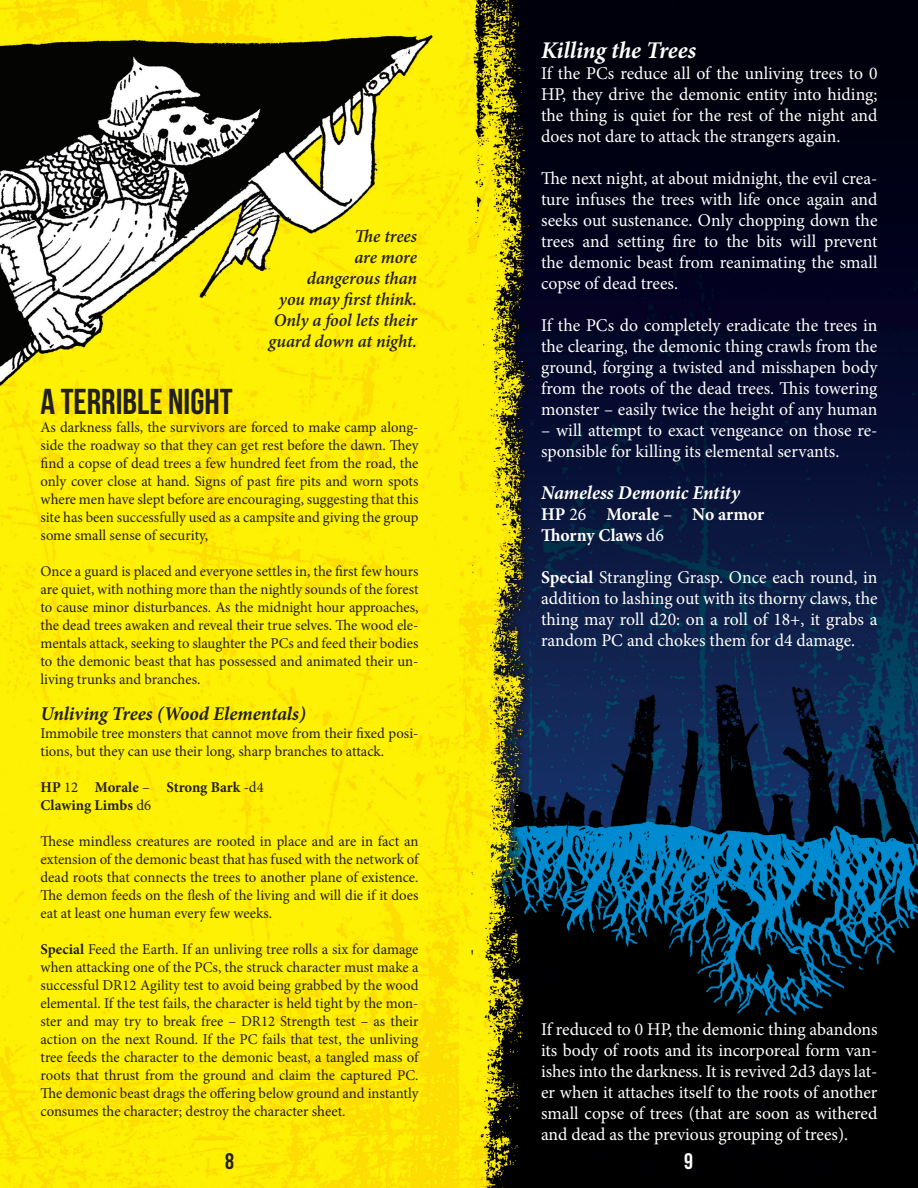
<style>
.page{position:relative;width:918px;height:1188px;background:#fff}
.page>*{position:absolute;margin:0;border:0;box-sizing:border-box;transform-origin:0 0}
.t1{font:700 36px "Bebas Neue";color:#231f20}
.t2{font:italic 700 24px "Minion Pro";letter-spacing:-.005em;color:#fff}
.t3{font:700 22.5px "Bebas Neue";color:#231f20}
.t4{font:700 22.5px "Bebas Neue";color:#fff}
.t5{font:italic 700 19.5px "Minion Pro";letter-spacing:-.005em;color:#231f20}
.t6{font:italic 700 19.5px "Minion Pro";letter-spacing:-.005em;color:#fff}
.t7{font:18px/21px "Minion Pro";letter-spacing:-.005em;color:#fff;text-align:justify}
.t8{font:italic 600 18px/21px "Minion Pro";letter-spacing:-.005em;color:#231f20;text-align:right}
.t9{font:700 18px "Minion Pro";color:#fff}
.t10{font:15px/18px "Minion Pro";letter-spacing:-.005em;color:#231f20;text-align:justify}
.t11{font:700 15px "Minion Pro";color:#231f20}
.s1{font-weight:400}
.s2{font-weight:700}
</style>
<div class="page">
<img style="left:0;top:0;width:918px;height:1188px">
<p class="t8" style="left:269px;top:225px;width:150px">The trees<br>are more<br>dangerous than<br>you may first think.<br>Only a fool lets their guard down at night.</p>
<p class="t1" style="left:40px;top:382px;width:194px">A TERRIBLE NIGHT</p>
<p class="t10" style="left:40px;top:418px;width:380px">As darkness falls, the survivors are forced to make camp along&shy;side the roadway so that they can get rest before the dawn. They find a copse of dead trees a few hundred feet from the road, the only cover close at hand. Signs of past fire pits and worn spots where men have slept before are encouraging, suggesting that this site has been successfully used as a campsite and giving the group some small sense of security,</p>
<p class="t10" style="left:40px;top:562px;width:380px">Once a guard is placed and everyone settles in, the first few hours are quiet, with nothing more than the nightly sounds of the forest to cause minor disturbances. As the midnight hour approaches, the dead trees awaken and reveal their true selves. The wood ele&shy;mentals attack, seeking to slaughter the PCs and feed their bodies to the demonic beast that has possessed and animated their un&shy;living trunks and branches.</p>
<p class="t5" style="left:40px;top:700px;width:267px">Unliving Trees (Wood Elementals)</p>
<p class="t10" style="left:40px;top:724px;width:380px">Immobile tree monsters that cannot move from their fixed posi&shy;tions, but they can use their long, sharp branches to attack.</p>
<p class="t11" style="left:40px;top:777px;width:225px">HP <span class="s1">12</span> Morale <span class="s1">–</span> Strong Bark <span class="s1">-d4</span></p>
<p class="t11" style="left:40px;top:795px;width:112px">Clawing Limbs <span class="s1">d6</span></p>
<p class="t10" style="left:40px;top:832px;width:380px">These mindless creatures are rooted in place and are in fact an extension of the demonic beast that has fused with the network of dead roots that connects the trees to another plane of existence.<br>The demon feeds on the flesh of the living and will die if it does eat at least one human every few weeks.</p>
<p class="t10" style="left:40px;top:940px;width:380px"><span class="s2">Special</span> Feed the Earth. If an unliving tree rolls a six for damage when attacking one of the PCs, the struck character must make a successful DR12 Agility test to avoid being grabbed by the wood elemental. If the test fails, the character is held tight by the mon&shy;ster and may try to break free – DR12 Strength test – as their action on the next Round. If the PC fails that test, the unliving tree feeds the character to the demonic beast, a tangled mass of roots that thrust from the ground and claim the captured PC.<br>The demonic beast drags the offering below ground and instantly consumes the character; destroy the character sheet.</p>
<p class="t2" style="left:541px;top:33px;width:156px">Killing the Trees</p>
<p class="t7" style="left:541px;top:63px;width:338px">If the PCs reduce all of the unliving trees to 0<br>HP, they drive the demonic entity into hiding; the thing is quiet for the rest of the night and does not dare to attack the strangers again.</p>
<p class="t7" style="left:541px;top:168px;width:338px">The next night, at about midnight, the evil crea&shy;ture infuses the trees with life once again and seeks out sustenance. Only chopping down the trees and setting fire to the bits will prevent the demonic beast from reanimating the small copse of dead trees.</p>
<p class="t7" style="left:541px;top:315px;width:338px">If the PCs do completely eradicate the trees in the clearing, the demonic thing crawls from the ground, forging a twisted and misshapen body from the roots of the dead trees. This towering monster – easily twice the height of any human</p>
<p class="t7" style="left:541px;top:420px;width:338px">– will attempt to exact vengeance on those re&shy;sponsible for killing its elemental servants.</p>
<p class="t6" style="left:541px;top:479px;width:201px">Nameless Demonic Entity</p>
<p class="t9" style="left:541px;top:502px;width:225px">HP <span class="s1">26</span> Morale <span class="s1">–</span> No armor</p>
<p class="t9" style="left:541px;top:523px;width:124px">Thorny Claws <span class="s1">d6</span></p>
<p class="t7" style="left:541px;top:567px;width:338px"><span class="s2">Special</span> Strangling Grasp. Once each round, in addition to lashing out with its thorny claws, the thing may roll d20: on a roll of 18+, it grabs a random PC and chokes them for d4 damage.</p>
<p class="t7" style="left:541px;top:1018px;width:338px">If reduced to 0 HP, the demonic thing abandons its body of roots and its incorporeal form van&shy;ishes into the darkness. It is revived 2d3 days lat&shy;er when it attaches itself to the roots of another small copse of trees (that are soon as withered and dead as the previous grouping of trees).</p>
<p class="t3" style="left:225px;top:1149px;width:10px">8</p>
<p class="t4" style="left:684px;top:1149px;width:10px">9</p>
</div>
